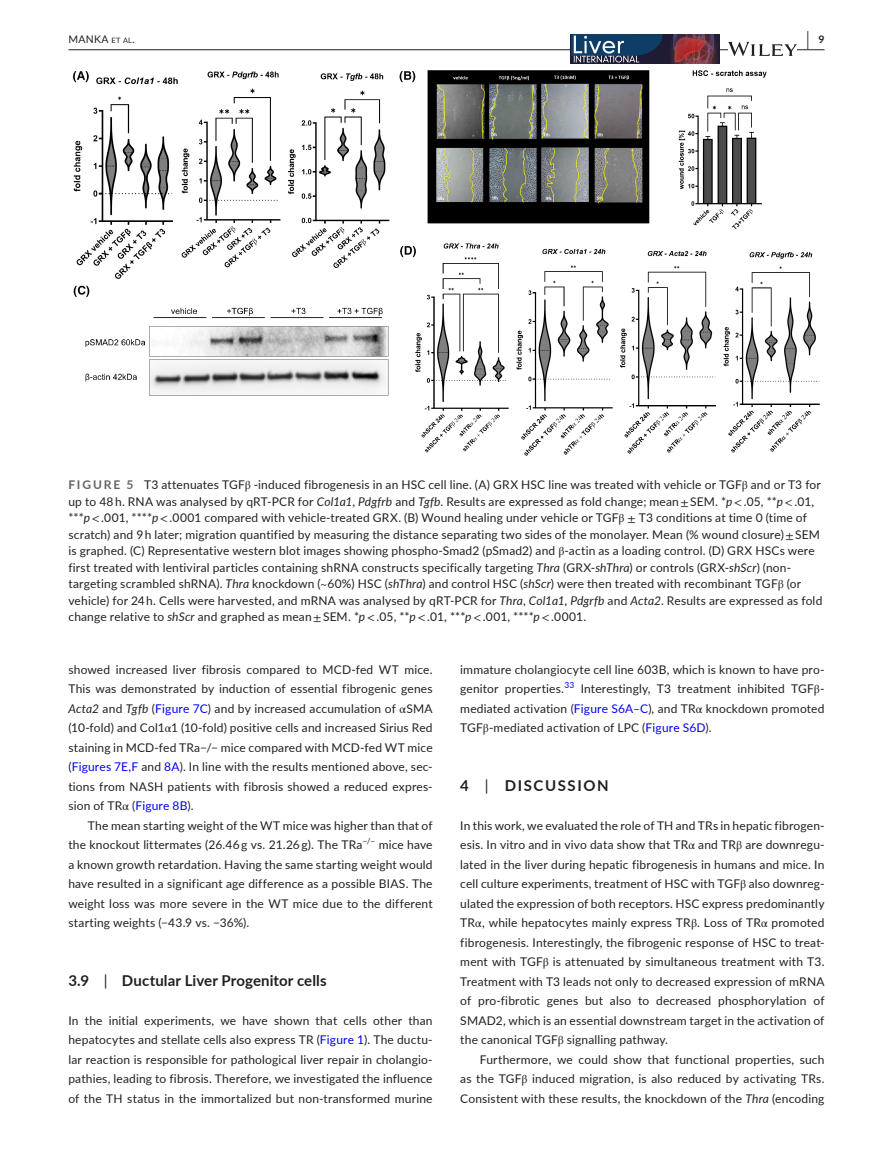
<style>
.page{position:relative;width:893px;height:1174px;background:#fff}
.page>*{position:absolute;margin:0;border:0;box-sizing:border-box;transform-origin:0 0}
.t1{font:700 19.5px "Lato";color:#231f20;scale:.43 1}
.t2{font:700 15px "Lato";letter-spacing:.01em;color:#231f20}
.t3{font:700 15px "Lato";letter-spacing:.11em;color:#231f20}
.t4{font:12px/19.5px "Lato";letter-spacing:.015em;color:#231f20;text-align:justify}
.t5{font:10.5px "Lato";letter-spacing:.025em;color:#231f20}
.t6{font:8.4px "Lato";color:#00f}
.s1{font-size:7.35px}
.s2{font-weight:700;color:#636366}
.s3{font-family:"STIX"}
.s4{font-style:italic}
.s5{color:#00f}
.s6{font-weight:400}
</style>
<div class="page">
<hr style="left:68px;top:49px;width:756px;height:1px;background:#231f20">
<img style="left:571px;top:34px;width:149px;height:30px">
<svg style="left:571px;top:34px;width:3px;height:22px"></svg>
<svg style="left:574px;top:34px;width:88px;height:28px"></svg>
<svg style="left:728px;top:42px;width:69px;height:14px"></svg>
<img style="left:73px;top:70px;width:747px;height:386px">
<p class="t5" style="left:68px;top:31px;width:68px">MANKA <span class="s1">et al</span>.</p>
<h1 class="t1" style="left:807px;top:25px;width:43px">| <sup>9</sup></h1>
<p class="t4" style="left:68px;top:476px;width:755px;line-height:16.5px;text-align:left"><span class="s2">FIGURE 5</span> T3 attenuates TGF<span class="s3">β</span> -induced fibrogenesis in an HSC cell line. (A) GRX HSC line was treated with vehicle or TGF<span class="s3">β</span> and or T3 for up to 48 h. RNA was analysed by qRT-PCR for <span class="s4">Col1a1</span>, <span class="s4">Pdgfrb</span> and <span class="s4">Tgfb</span>. Results are expressed as fold change; mean <span class="s3">±</span> SEM. *<span class="s4">p</span><span class="s3">&lt;</span> .05, **<span class="s4">p</span><span class="s3">&lt;</span> .01, ***<span class="s4">p</span><span class="s3">&lt;</span> .001, ****<span class="s4">p</span><span class="s3">&lt;</span> .0001 compared with vehicle-treated GRX. (B) Wound healing under vehicle or TGF<span class="s3">β ±</span> T3 conditions at time 0 (time of scratch) and 9 h later; migration quantified by measuring the distance separating two sides of the monolayer. Mean (% wound closure) <span class="s3">±</span> SEM is graphed. (C) Representative western blot images showing phospho-Smad2 (pSmad2) and <span class="s3">β</span>-actin as a loading control. (D) GRX HSCs were first treated with lentiviral particles containing shRNA constructs specifically targeting <span class="s4">Thra</span> (GRX-<span class="s4">shThra</span>) or controls (GRX-<span class="s4">shScr</span>) (non&shy;targeting scrambled shRNA). <span class="s4">Thra</span> knockdown (<span class="s3">~</span>60%) HSC (<span class="s4">shThra</span>) and control HSC (<span class="s4">shScr</span>) were then treated with recombinant TGF<span class="s3">β</span> (or vehicle) for 24 h. Cells were harvested, and mRNA was analysed by qRT-PCR for <span class="s4">Thra</span>, <span class="s4">Col1a1</span>, <span class="s4">Pdgrfb</span> and <span class="s4">Acta2</span>. Results are expressed as fold change relative to <span class="s4">shScr</span> and graphed as mean <span class="s3">±</span> SEM. *<span class="s4">p</span><span class="s3">&lt;</span> .05, **<span class="s4">p</span><span class="s3">&lt;</span> .01, ***<span class="s4">p</span><span class="s3">&lt;</span> .001, ****<span class="s4">p</span><span class="s3">&lt;</span> .0001.</p>
<p class="t4" style="left:68px;top:659px;width:366px">showed increased liver fibrosis compared to MCD-fed WT mice.<br>This was demonstrated by induction of essential fibrogenic genes <span class="s4">Acta2</span> and <span class="s4">Tgfb</span> (<span class="s5">Figure 7C</span>) and by increased accumulation of <span class="s3">α</span>SMA (10-fold) and Col1<span class="s3">α</span>1 (10-fold) positive cells and increased Sirius Red staining in MCD-fed TRa−/− mice compared with MCD-fed WT mice (<span class="s5">Figures 7E,F</span> and <span class="s5">8A</span>). In line with the results mentioned above, sec&shy;tions from NASH patients with fibrosis showed a reduced expres&shy;sion of TR<span class="s3">α</span> (<span class="s5">Figure 8B</span>).</p>
<p class="t4" style="left:68px;top:815px;width:366px;text-indent:20px">The mean starting weight of the WT mice was higher than that of the knockout littermates (26.46 g vs. 21.26 g). The TRa<sup>−/−</sup> mice have a known growth retardation. Having the same starting weight would have resulted in a significant age difference as a possible BIAS. The weight loss was more severe in the WT mice due to the different starting weights (−43.9 vs. −36%).</p>
<p class="t2" style="left:68px;top:969px;width:260px">3.9 <span class="s6">|</span> Ductular Liver Progenitor cells</p>
<p class="t4" style="left:68px;top:1010px;width:366px">In the initial experiments, we have shown that cells other than hepatocytes and stellate cells also express TR (<span class="s5">Figure 1</span>). The ductu&shy;lar reaction is responsible for pathological liver repair in cholangio&shy;pathies, leading to fibrosis. Therefore, we investigated the influence of the TH status in the immortalized but non-transformed murine</p>
<p class="t4" style="left:460px;top:659px;width:366px">immature cholangiocyte cell line 603B, which is known to have pro&shy;genitor properties.</p>
<p class="t6" style="left:564px;top:679px;width:11px">33</p>
<p class="t4" style="left:460px;top:678px;width:366px;text-indent:120px">Interestingly, T3 treatment inhibited TGF<span class="s3">β&shy;</span>mediated activation (<span class="s5">Figure S6A–C</span>), and TR<span class="s3">α</span> knockdown promoted TGF<span class="s3">β</span>-mediated activation of LPC (<span class="s5">Figure S6D</span>).</p>
<p class="t3" style="left:460px;top:774px;width:150px">4 <span class="s6">|</span> DISCUSSION</p>
<p class="t4" style="left:460px;top:815px;width:366px">In this work, we evaluated the role of TH and TRs in hepatic fibrogen&shy;esis. In vitro and in vivo data show that TR<span class="s3">α</span> and TR<span class="s3">β</span> are downregu&shy;lated in the liver during hepatic fibrogenesis in humans and mice. In cell culture experiments, treatment of HSC with TGF<span class="s3">β</span> also downreg&shy;ulated the expression of both receptors. HSC express predominantly TR<span class="s3">α</span>, while hepatocytes mainly express TR<span class="s3">β</span>. Loss of TR<span class="s3">α</span> promoted fibrogenesis. Interestingly, the fibrogenic response of HSC to treat&shy;ment with TGF<span class="s3">β</span> is attenuated by simultaneous treatment with T3.<br>Treatment with T3 leads not only to decreased expression of mRNA of pro-fibrotic genes but also to decreased phosphorylation of SMAD2, which is an essential downstream target in the activation of the canonical TGF<span class="s3">β</span> signalling pathway.</p>
<p class="t4" style="left:460px;top:1049px;width:366px;text-indent:20px">Furthermore, we could show that functional properties, such as the TGF<span class="s3">β</span> induced migration, is also reduced by activating TRs.<br>Consistent with these results, the knockdown of the <span class="s4">Thra</span> (encoding</p>
</div>
